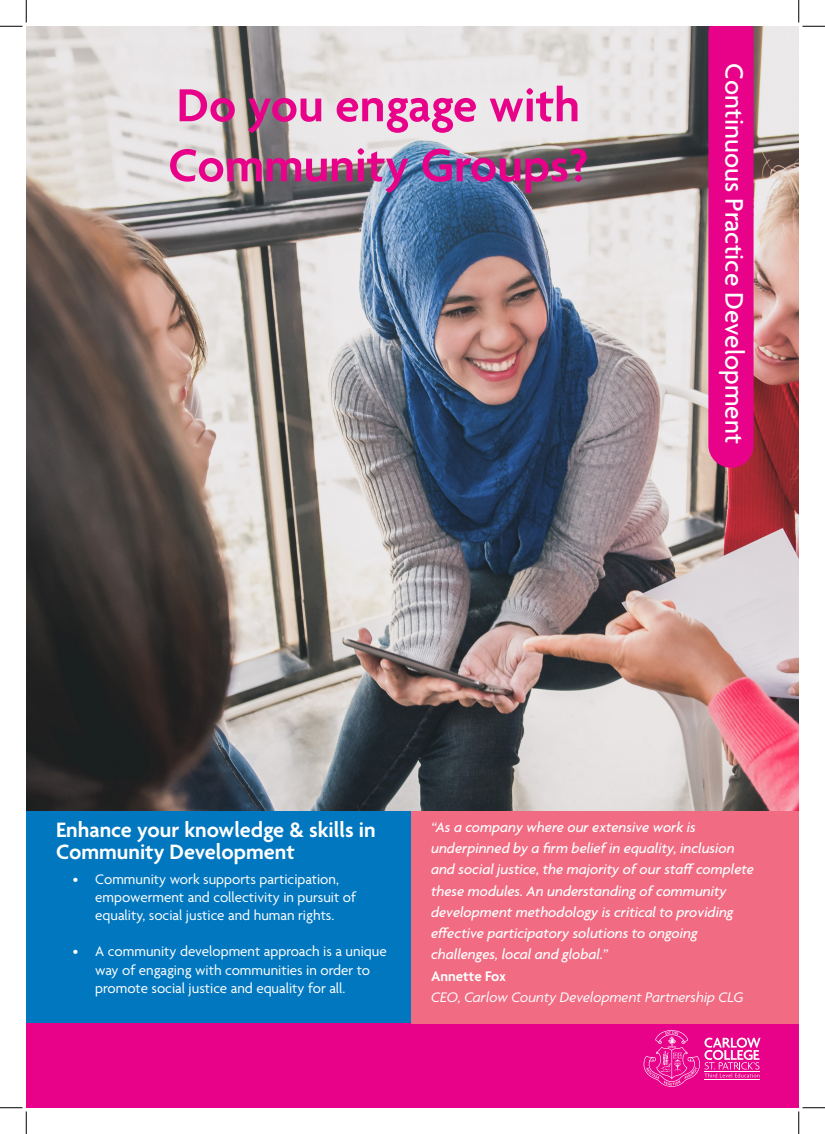
<style>
.page{position:relative;width:825px;height:1134px;background:#fff}
.page>*{position:absolute;margin:0;border:0;box-sizing:border-box;transform-origin:0 0}
.t1{font:600 50px "Agenda";color:#e80289}
.t2{font:500 27.5px "Agenda";color:#fff}
.t3{font:600 22.5px/22.5px "Agenda";color:#fff}
.t4{font:italic 500 15px/21.2px "Agenda";color:#fff}
.t5{font:15px/18px "Agenda";color:#fff}
.t6{font:italic 15px "Agenda";color:#fff}
.t7{font:600 15px "Agenda";color:#fff}
</style>
<div class="page">
<img style="left:26px;top:27px;width:773px;height:784px">
<div style="left:26px;top:811px;width:386px;height:212px;background:#0077bf"></div>
<div style="left:708px;top:26px;width:46px;height:441px;background:#e80289"></div>
<div style="left:26px;top:1023px;width:773px;height:84px;background:#e80289"></div>
<div style="left:412px;top:811px;width:387px;height:212px;background:#f16c83"></div>
<svg style="left:644px;top:1030px;width:116px;height:56px"></svg>
<hr style="left:704px;top:1071px;width:55px;height:1px;background:#fff">
<hr style="left:704px;top:1078px;width:55px;height:1px;background:#fff">
<svg style="left:0;top:0;width:27px;height:27px"></svg>
<svg style="left:0;top:1107px;width:27px;height:26px"></svg>
<svg style="left:798px;top:0;width:27px;height:27px"></svg>
<svg style="left:798px;top:1107px;width:27px;height:26px"></svg>
<p class="t1" style="left:177px;top:78px;width:405px">Do you engage with</p>
<p class="t1" style="left:168px;top:138px;width:422px">Community Groups?</p>
<p class="t2" style="left:749px;top:63px;width:382px;rotate:90deg">Continuous Practice Development</p>
<p class="t3" style="left:56px;top:819px;width:321px">Enhance your knowledge &amp; skills in<br>Community Development</p>
<p class="t5" style="left:95px;top:871px;width:262px;text-indent:-22px">• Community work supports participation, empowerment and collectivity in pursuit of equality, social justice and human rights.</p>
<p class="t5" style="left:95px;top:943px;width:293px;text-indent:-22px">• A community development approach is a unique way of engaging with communities in order to promote social justice and equality for all.</p>
<p class="t4" style="left:431px;top:816px;width:324px">“As a company where our extensive work is underpinned by a firm belief in equality, inclusion and social justice, the majority of our staff complete these modules. An understanding of community development methodology is critical to providing effective participatory solutions to ongoing challenges, local and global.”</p>
<p class="t7" style="left:431px;top:967px;width:76px">Annette Fox</p>
<p class="t6" style="left:431px;top:988px;width:314px">CEO, Carlow County Development Partnership CLG</p>
</div>
